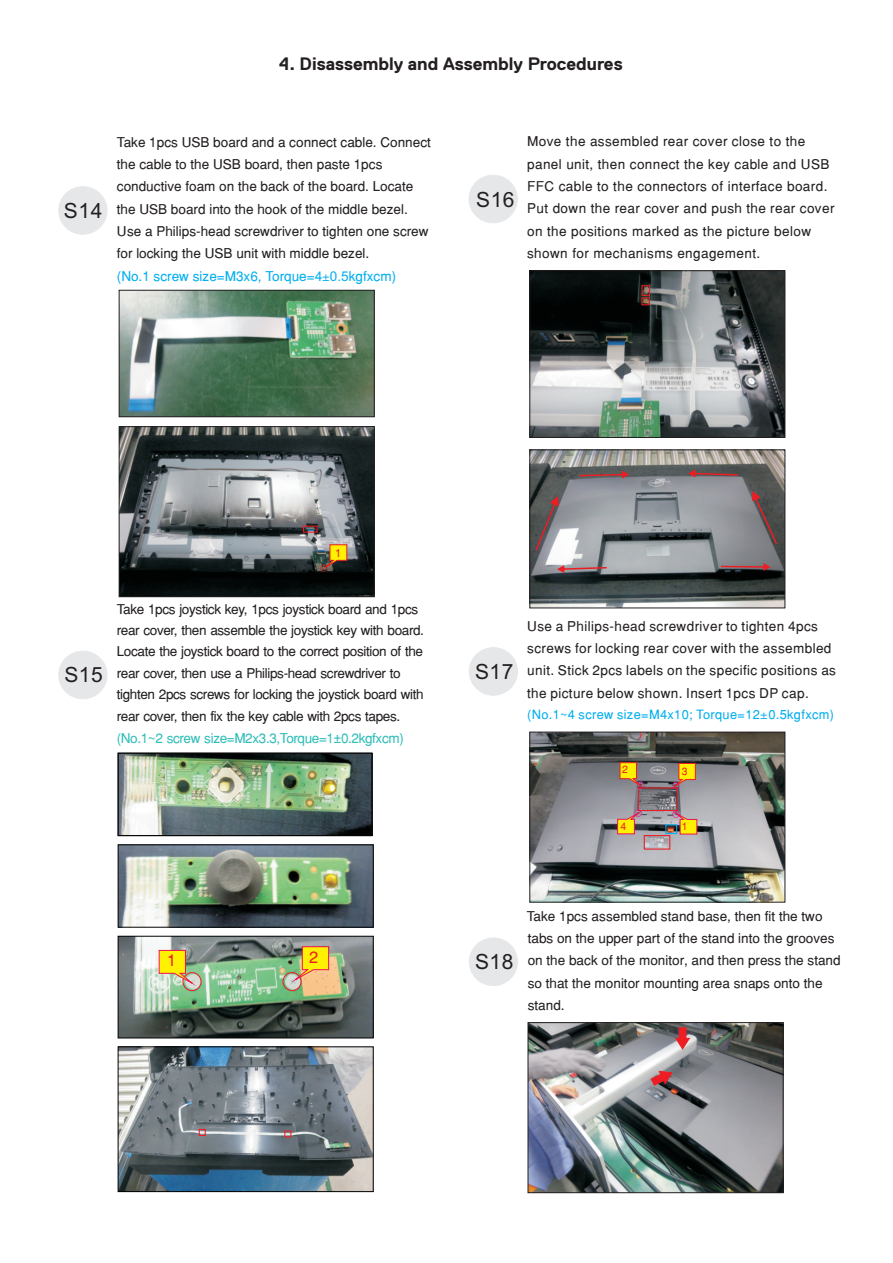
<style>
.page{position:relative;width:893px;height:1263px;background:#fff}
.page>*{position:absolute;margin:0;border:0;box-sizing:border-box;transform-origin:0 0}
.t1{font:21px "Arial";letter-spacing:.03em;color:#231f20}
.t2{font:700 18px "Dell Replica";color:#231f20}
.t3{font:16.35px "Helvetica";color:#ee1d23}
.t4{font:13.5px/22.4px "Helvetica";color:#231f20}
.t5{font:13.5px/22.4px "Helvetica";letter-spacing:.03em;color:#231f20}
.t6{font:13.5px/21.6px "Helvetica";letter-spacing:-.03em;color:#231f20}
.t7{font:12.75px "Helvetica";letter-spacing:.03em;color:#00aeef}
.t8{font:12.75px "Helvetica Neue LT Std";color:#00aeef}
.t9{font:11.1px "Helvetica";color:#ee1d23}
.t10{font:10.35px "Helvetica";color:#ee1d23}
.s1{color:#00aeef}
.s2{font-family:"Helvetica Neue LT Std";font-size:12.75px;color:#00aeef}
.s3{font-family:"Arial";color:#00aeef}
.s4{color:#30beb9}
.s5{font-family:"Arial";color:#30beb9}
</style>
<div class="page">
<div style="left:469px;top:175px;width:48px;height:48px;background:#e6e7e9;border:1px solid #e6e7e9;border-radius:50%"></div>
<div style="left:59px;top:187px;width:48px;height:47px;background:#e6e7e9;border:1px solid #e6e7e9;border-radius:50%"></div>
<div style="left:469px;top:647px;width:49px;height:48px;background:#e6e7e9;border:1px solid #e6e7e9;border-radius:50%"></div>
<img style="left:532px;top:734px;width:251px;height:166px">
<div style="left:530px;top:732px;width:255px;height:170px;border:1px solid #231f20"></div>
<svg style="left:620px;top:762px;width:23px;height:26px"></svg>
<svg style="left:672px;top:763px;width:24px;height:25px"></svg>
<svg style="left:617px;top:811px;width:24px;height:23px"></svg>
<svg style="left:673px;top:811px;width:24px;height:23px"></svg>
<img style="left:530px;top:1024px;width:251px;height:167px">
<div style="left:528px;top:1022px;width:255px;height:171px;border:1px solid #231f20"></div>
<div style="left:469px;top:938px;width:49px;height:48px;background:#e6e7e9;border:1px solid #e6e7e9;border-radius:50%"></div>
<img style="left:532px;top:452px;width:251px;height:154px">
<div style="left:530px;top:450px;width:255px;height:158px;border:1px solid #231f20"></div>
<svg style="left:535px;top:496px;width:24px;height:55px"></svg>
<svg style="left:752px;top:491px;width:25px;height:53px"></svg>
<svg style="left:579px;top:471px;width:50px;height:8px"></svg>
<svg style="left:688px;top:470px;width:50px;height:8px"></svg>
<svg style="left:721px;top:563px;width:50px;height:8px"></svg>
<svg style="left:557px;top:565px;width:50px;height:8px"></svg>
<svg style="left:650px;top:1070px;width:23px;height:16px"></svg>
<svg style="left:674px;top:1027px;width:17px;height:23px"></svg>
<img style="left:121px;top:292px;width:251px;height:123px">
<div style="left:119px;top:290px;width:255px;height:127px;border:1px solid #231f20"></div>
<img style="left:121px;top:428px;width:251px;height:167px">
<div style="left:119px;top:426px;width:255px;height:171px;border:1px solid #231f20"></div>
<svg style="left:319px;top:544px;width:29px;height:28px"></svg>
<div style="left:320px;top:565px;width:8px;height:7px;border:1px dashed #ee1d23;border-radius:50%"></div>
<img style="left:120px;top:755px;width:250px;height:79px">
<img style="left:120px;top:847px;width:251px;height:78px">
<img style="left:120px;top:938px;width:251px;height:98px">
<img style="left:120px;top:1049px;width:251px;height:141px">
<div style="left:199px;top:1129px;width:7px;height:7px;border:1px solid #ee1d23"></div>
<div style="left:284px;top:1130px;width:7px;height:7px;border:1px solid #ee1d23"></div>
<div style="left:118px;top:1047px;width:255px;height:145px;border:1px solid #010202"></div>
<div style="left:118px;top:753px;width:254px;height:83px;border:1px solid #010202"></div>
<div style="left:118px;top:936px;width:255px;height:102px;border:1px solid #010202"></div>
<div style="left:182px;top:972px;width:20px;height:19px;border:1px solid #ee2028;border-radius:50%"></div>
<svg style="left:159px;top:950px;width:36px;height:35px"></svg>
<svg style="left:293px;top:946px;width:36px;height:35px"></svg>
<div style="left:282px;top:972px;width:20px;height:19px;border:1px solid #ee2028;border-radius:50%"></div>
<img style="left:532px;top:273px;width:251px;height:163px">
<div style="left:530px;top:271px;width:255px;height:167px;border:1px solid #231f20"></div>
<div style="left:641px;top:285px;width:9px;height:11px;border:1px solid #ee1d23"></div>
<div style="left:641px;top:297px;width:9px;height:8px;border:1px solid #ee1d23"></div>
<div style="left:638px;top:787px;width:40px;height:24px;border:1px solid #ee1d23"></div>
<div style="left:644px;top:835px;width:26px;height:15px;border:1px solid #ee1d23"></div>
<div style="left:303px;top:526px;width:15px;height:7px;border:1px solid #ee1d23"></div>
<div style="left:637px;top:782px;width:8px;height:7px;border:1px dashed #ed028c;border-radius:50%"></div>
<div style="left:672px;top:782px;width:7px;height:8px;border:1px dashed #ed028c;border-radius:50%"></div>
<div style="left:672px;top:811px;width:8px;height:7px;border:1px dashed #ed028c;border-radius:50%"></div>
<div style="left:634px;top:809px;width:8px;height:8px;border:1px dashed #ed028c;border-radius:50%"></div>
<div style="left:665px;top:824px;width:12px;height:10px;border:1px solid #00aeef"></div>
<div style="left:59px;top:651px;width:48px;height:48px;background:#e6e7e9;border:1px solid #e6e7e9;border-radius:50%"></div>
<h2 class="t2" style="left:279px;top:56px;width:345px">4. Disassembly and Assembly Procedures</h2>
<h1 class="t1" style="left:64px;top:203px;width:40px">S14</h1>
<p class="t4" style="left:117px;top:132px;width:316px">Take 1pcs USB board and a connect cable. Connect the cable to the USB board, then paste 1pcs conductive foam on the back of the board. Locate the USB board into the hook of the middle bezel.<br>Use a Philips-head screwdriver to tighten one screw for locking the USB unit with middle bezel.<br><span class="s1">(No.1 screw size=M3x6, Torque=4</span><span class="s2">±</span><span class="s3">0.5</span><span class="s1">kgfxcm)</span></p>
<h1 class="t1" style="left:476px;top:191px;width:40px">S16</h1>
<p class="t5" style="left:527px;top:132px;width:309px">Move the assembled rear cover close to the panel unit, then connect the key cable and USB FFC cable to the connectors of interface board.<br>Put down the rear cover and push the rear cover on the positions marked as the picture below shown for mechanisms engagement.</p>
<p class="t9" style="left:335px;top:549px;width:8px">1</p>
<h1 class="t1" style="left:64px;top:667px;width:40px">S15</h1>
<p class="t6" style="left:117px;top:599px;width:309px">Take 1pcs joystick key, 1pcs joystick board and 1pcs rear cover, then assemble the joystick key with board.<br>Locate the joystick board to the correct position of the rear cover, then use a Philips-head screwdriver to tighten 2pcs screws for locking the joystick board with rear cover, then fix the key cable with 2pcs tapes. <span class="s4">(No.1~2 screw size=M2x3.3,Torque=1</span><span class="s5">±</span><span class="s4">0.2kgfxcm)</span></p>
<p class="t3" style="left:167px;top:954px;width:11px">1</p>
<p class="t3" style="left:309px;top:950px;width:11px">2</p>
<h1 class="t1" style="left:475px;top:664px;width:40px">S17</h1>
<p class="t5" style="left:527px;top:616px;width:310px">Use a Philips-head screwdriver to tighten 4pcs screws for locking rear cover with the assembled unit. Stick 2pcs labels on the specific positions as the picture below shown. Insert 1pcs DP cap.</p>
<p class="t7" style="left:527px;top:710px;width:308px">(No.1~4 screw size=M4x10; Torque=12 0.5kgfxcm)</p>
<p class="t8" style="left:760px;top:710px;width:9px">±</p>
<p class="t10" style="left:622px;top:765px;width:7px">2</p>
<p class="t10" style="left:682px;top:767px;width:7px">3</p>
<p class="t10" style="left:620px;top:822px;width:7px">4</p>
<p class="t10" style="left:682px;top:822px;width:7px">1</p>
<h1 class="t1" style="left:475px;top:954px;width:40px">S18</h1>
<p class="t4" style="left:527px;top:906px;width:315px">Take 1pcs assembled stand base, then fit the two tabs on the upper part of the stand into the grooves on the back of the monitor, and then press the stand so that the monitor mounting area snaps onto the stand.</p>
</div>
